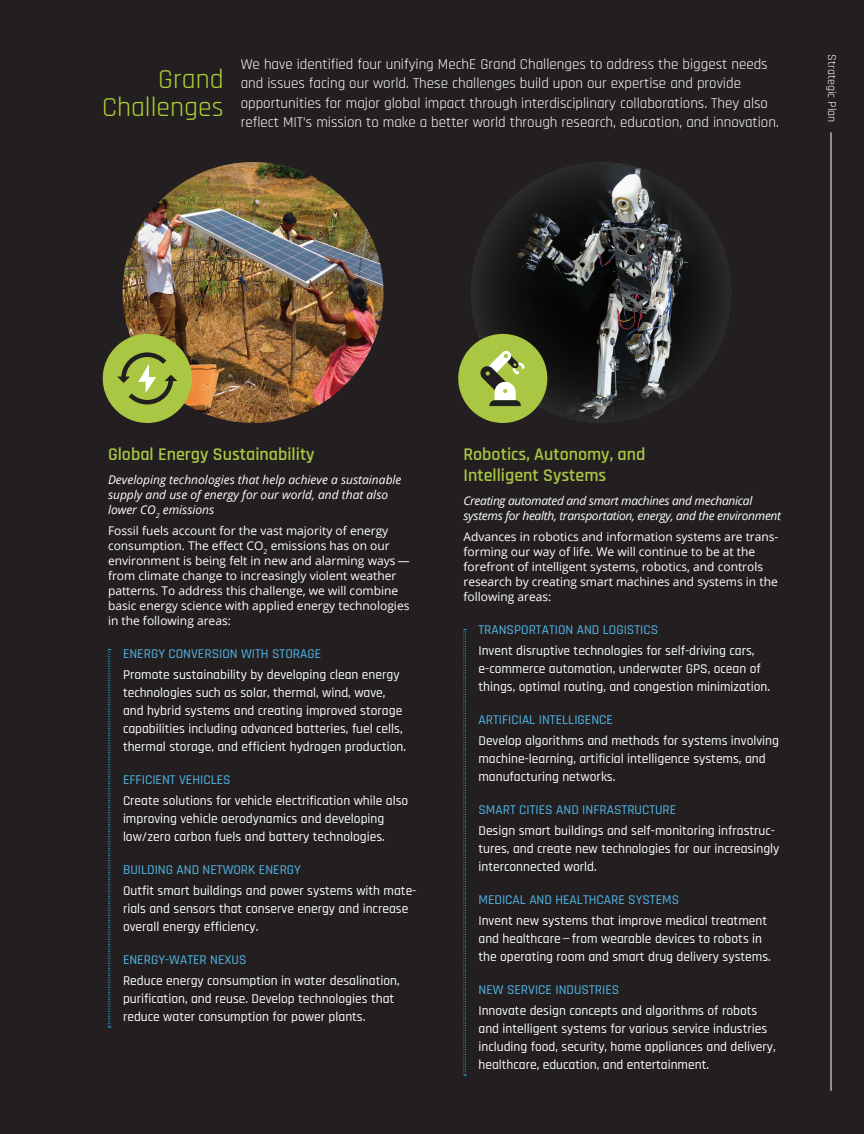
<style>
.page{position:relative;width:864px;height:1134px;background:#231f20}
.page>*{position:absolute;margin:0;border:0;box-sizing:border-box;transform-origin:0 0}
.heading{font:27.6px/28.5px "Rajdhani";color:#b0d136;text-align:right}
.subhead{font:600 18px/21.6px "Rajdhani";color:#a9c743}
.intro{font:15px/19.5px "Rajdhani";color:#fff}
.descriptions{font:500 13.5px/18px "Rajdhani";color:#fff}
.subhead_2{font:500 13.5px "Rajdhani";color:#50b6e7}
.GCBody{font:12px/15px "Open Sans";color:#fff}
.definition{font:italic 12px/15px "Open Sans";color:#fff}
.definition-2{font:italic 12px/15px "Open Sans";letter-spacing:-.025em;color:#fff}
.t1{font:12px "Rajdhani";color:#fff}
</style>
<div class="page">
<svg style="left:108px;top:649px;width:3px;height:379px"></svg>
<svg style="left:464px;top:629px;width:2px;height:447px"></svg>
<img style="left:123px;top:162px;width:261px;height:261px;border-radius:130px">
<svg style="left:471px;top:162px;width:261px;height:261px"></svg>
<div style="left:458px;top:334px;width:89px;height:89px;background:#a9c743;border-radius:50%"></div>
<svg style="left:480px;top:350px;width:45px;height:56px"></svg>
<div style="left:103px;top:334px;width:89px;height:89px;background:#a9c743;border-radius:50%"></div>
<svg style="left:117px;top:352px;width:60px;height:53px"></svg>
<hr style="left:831px;top:132px;width:1px;height:959px;background:#fff">
<p class="heading" style="left:102px;top:65px;width:123px">Grand<br>Challenges</p>
<p class="intro" style="left:241px;top:54px;width:540px">We have identified four unifying MechE Grand Challenges to address the biggest needs and issues facing our world. These challenges build upon our expertise and provide opportunities for major global impact through interdisciplinary collaborations. They also reflect MIT’s mission to make a better world through research, education, and innovation.</p>
<p class="t1" style="left:839px;top:54px;width:70px;rotate:90deg">Strategic Plan</p>
<p class="subhead" style="left:108px;top:444px;width:208px">Global Energy Sustainability</p>
<p class="definition" style="left:108px;top:472px;width:295px">Developing technologies that help achieve a sustainable supply and use of energy for our world, and that also lower CO<sub>2</sub> emissions</p>
<p class="GCBody" style="left:108px;top:523px;width:303px">Fossil fuels account for the vast majority of energy consumption. The effect CO<sub>2</sub> emissions has on our environment is being felt in new and alarming ways — from climate change to increasingly violent weather patterns. To address this challenge, we will combine basic energy science with applied energy technologies in the following areas:</p>
<p class="subhead_2" style="left:123px;top:646px;width:200px">ENERGY CONVERSION WITH STORAGE</p>
<p class="descriptions" style="left:123px;top:666px;width:284px">Promote sustainability by developing clean energy technologies such as solar, thermal, wind, wave, and hybrid systems and creating improved storage capabilities including advanced batteries, fuel cells, thermal storage, and efficient hydrogen production.</p>
<p class="subhead_2" style="left:123px;top:772px;width:109px">EFFICIENT VEHICLES</p>
<p class="descriptions" style="left:123px;top:792px;width:287px">Create solutions for vehicle electrification while also improving vehicle aerodynamics and developing low/zero carbon fuels and battery technologies.</p>
<p class="subhead_2" style="left:123px;top:862px;width:179px">BUILDING AND NETWORK ENERGY</p>
<p class="descriptions" style="left:123px;top:882px;width:295px">Outfit smart buildings and power systems with mate&shy;rials and sensors that conserve energy and increase overall energy efficiency.</p>
<p class="subhead_2" style="left:123px;top:952px;width:125px">ENERGY-WATER NEXUS</p>
<p class="descriptions" style="left:123px;top:972px;width:278px">Reduce energy consumption in water desalination, purification, and reuse. Develop technologies that reduce water consumption for power plants.</p>
<p class="subhead" style="left:464px;top:444px;width:183px">Robotics, Autonomy, and<br>Intelligent Systems</p>
<p class="definition-2" style="left:464px;top:493px;width:319px">Creating automated and smart machines and mechanical systems for health, transportation, energy, and the environment</p>
<p class="GCBody" style="left:464px;top:529px;width:316px">Advances in robotics and information systems are trans&shy;forming our way of life. We will continue to be at the forefront of intelligent systems, robotics, and controls research by creating smart machines and systems in the following areas:</p>
<p class="subhead_2" style="left:478px;top:622px;width:181px">TRANSPORTATION AND LOGISTICS</p>
<p class="descriptions" style="left:478px;top:642px;width:293px">Invent disruptive technologies for self-driving cars, e-commerce automation, underwater GPS, ocean of things, optimal routing, and congestion minimization.</p>
<p class="subhead_2" style="left:478px;top:712px;width:136px">ARTIFICIAL INTELLIGENCE</p>
<p class="descriptions" style="left:478px;top:732px;width:302px">Develop algorithms and methods for systems involving machine-learning, artificial intelligence systems, and manufacturing networks.</p>
<p class="subhead_2" style="left:478px;top:802px;width:199px">SMART CITIES AND INFRASTRUCTURE</p>
<p class="descriptions" style="left:478px;top:822px;width:302px">Design smart buildings and self-monitoring infrastruc&shy;tures, and create new technologies for our increasingly interconnected world.</p>
<p class="subhead_2" style="left:478px;top:892px;width:202px">MEDICAL AND HEALTHCARE SYSTEMS</p>
<p class="descriptions" style="left:478px;top:912px;width:294px">Invent new systems that improve medical treatment and healthcare—from wearable devices to robots in the operating room and smart drug delivery systems.</p>
<p class="subhead_2" style="left:478px;top:982px;width:142px">NEW SERVICE INDUSTRIES</p>
<p class="descriptions" style="left:478px;top:1002px;width:299px">Innovate design concepts and algorithms of robots and intelligent systems for various service industries including food, security, home appliances and delivery, healthcare, education, and entertainment.</p>
</div>
